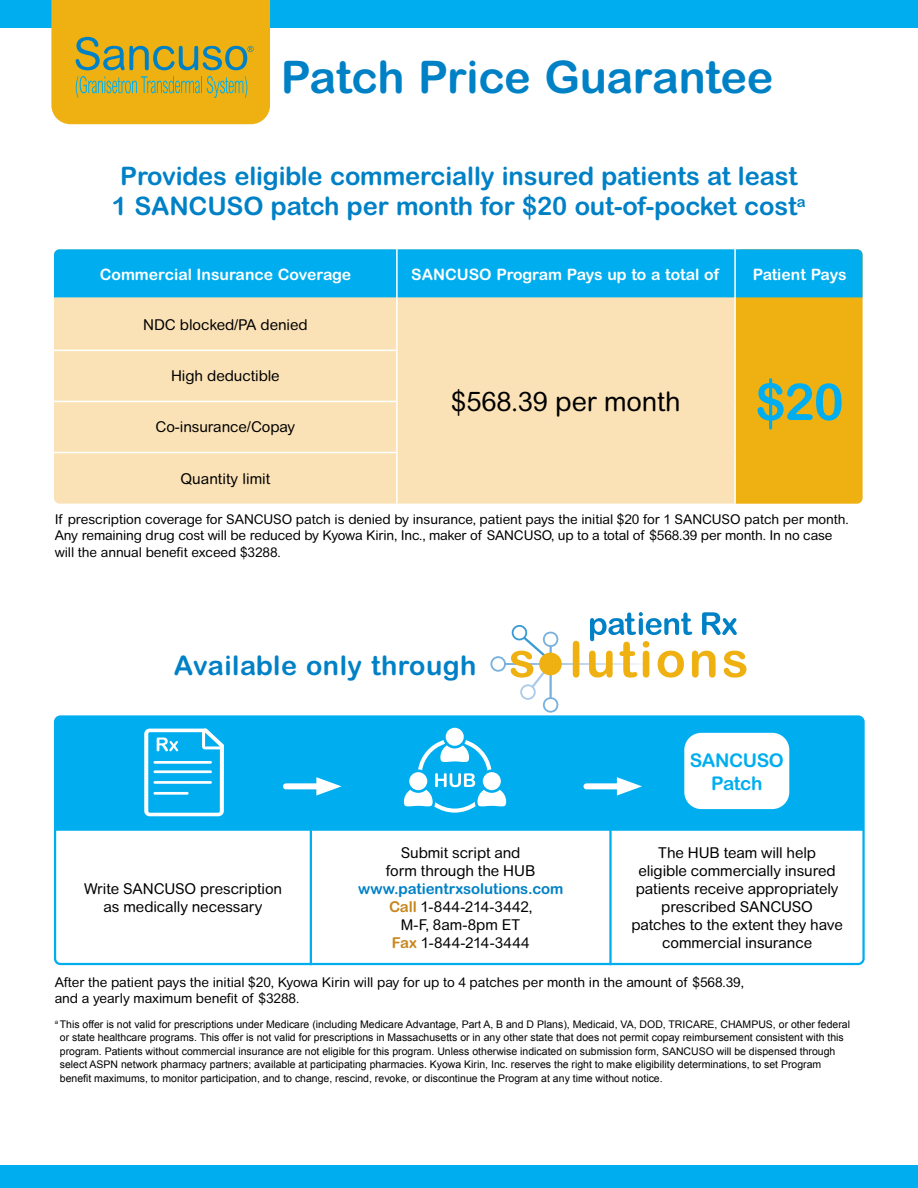
<style>
.page{position:relative;width:918px;height:1188px;background:#fff}
.page>*{position:absolute;margin:0;border:0;box-sizing:border-box;transform-origin:0 0}
.t1{font:700 51px "Arial Rounded MT Std";color:#00aeef}
.t2{font:700 45px "Arial Rounded MT Std";letter-spacing:-.01em;color:#0081c6}
.t3{font:700 27px "Arial Rounded MT Std";letter-spacing:.02em;color:#0081c6}
.t4{font:27px "Arial Rounded MT Std";letter-spacing:-.005em;color:#000}
.t5{font:700 25.5px/30px "Arial Rounded MT Std";letter-spacing:-.005em;color:#0081c6;text-align:center}
.t6{font:700 18.9px/23px "Arial Rounded MT Std";letter-spacing:-.02em;color:#00aeef;text-align:center}
.t7{font:700 15.75px "Arial Rounded MT Std";color:#fff}
.t8{font:15px/18px "Arial Rounded MT Std";letter-spacing:-.005em;color:#000;text-align:center}
.t9{font:15px/18px "Arial Rounded MT Std";letter-spacing:.015em;color:#000;text-align:center}
.t10{font:13.5px/16.2px "Arial Rounded MT Std";letter-spacing:-.005em;color:#000}
.t11{font:10.5px/13.5px "Arial";color:#000}
.s1{font-weight:700;color:#0081c6}
.s2{font-weight:700;color:#c8871e}
</style>
<div class="page">
<div style="left:57px;top:718px;width:805px;height:113px;background:#00aeef"></div>
<svg style="left:506px;top:663px;width:83px;height:2px"></svg>
<div style="left:512px;top:625px;width:15px;height:15px;border:2px solid #399bd4;border-radius:50%"></div>
<div style="left:490px;top:656px;width:16px;height:16px;border:2px solid #78b1de;border-radius:50%"></div>
<svg style="left:511px;top:629px;width:50px;height:84px"></svg>
<svg style="left:573px;top:641px;width:6px;height:37px"></svg>
<svg style="left:589px;top:612px;width:157px;height:66px"></svg>
<div style="left:54px;top:715px;width:811px;height:250px;border:2px solid #00aeef;border-radius:5px"></div>
<svg style="left:54px;top:249px;width:808px;height:255px;background:#c9d2ac"></svg>
<svg style="left:144px;top:729px;width:80px;height:87px"></svg>
<div style="left:446px;top:728px;width:18px;height:18px;background:#fff;border-radius:50%"></div>
<svg style="left:404px;top:740px;width:102px;height:73px"></svg>
<div style="left:684px;top:733px;width:105px;height:76px;background:#fff;border-radius:17px"></div>
<hr style="left:310px;top:823px;width:2px;height:142px;background:#00aeef">
<hr style="left:609px;top:823px;width:3px;height:142px;background:#00aeef">
<div style="left:0;top:1166px;width:918px;height:22px;background:#00aeef"></div>
<div style="left:0;top:0;width:918px;height:27px;background:#00aeef"></div>
<svg style="left:51px;top:0;width:219px;height:124px;background:#d9ae23"></svg>
<div style="left:286px;top:783px;width:41px;height:6px;background:#fff"></div>
<svg style="left:316px;top:777px;width:26px;height:19px"></svg>
<div style="left:586px;top:783px;width:41px;height:6px;background:#fff"></div>
<svg style="left:617px;top:777px;width:25px;height:19px"></svg>
<hr style="left:396px;top:249px;width:2px;height:50px;background:#fff">
<hr style="left:734px;top:249px;width:2px;height:50px;background:#fff">
<hr style="left:734px;top:299px;width:2px;height:51px;background:#fff">
<hr style="left:734px;top:350px;width:2px;height:51px;background:#fff">
<hr style="left:734px;top:401px;width:2px;height:52px;background:#fff">
<hr style="left:734px;top:453px;width:2px;height:51px;background:#fff">
<hr style="left:396px;top:299px;width:2px;height:51px;background:#fff">
<hr style="left:396px;top:453px;width:2px;height:51px;background:#fff">
<hr style="left:54px;top:350px;width:344px;height:1px;background:#fff">
<hr style="left:396px;top:351px;width:2px;height:50px;background:#fff">
<hr style="left:396px;top:402px;width:2px;height:50px;background:#fff">
<hr style="left:54px;top:452px;width:344px;height:1px;background:#fff">
<hr style="left:54px;top:401px;width:344px;height:1px;background:#fff">
<h2 class="t2" style="left:281px;top:50px;width:494px">Patch Price Guarantee</h2>
<h3 class="t5" style="left:112px;top:161px;width:695px">Provides eligible commercially insured patients at least<br>1 SANCUSO patch per month for $20 out-of-pocket cost<sup>a</sup></h3>
<h3 class="t7" style="left:100px;top:265px;width:253px">Commercial Insurance Coverage</h3>
<h3 class="t7" style="left:411px;top:265px;width:309px">SANCUSO Program Pays up to a total of</h3>
<h3 class="t7" style="left:753px;top:265px;width:95px">Patient Pays</h3>
<h3 class="t8" style="left:143px;top:316px;width:166px">NDC blocked/PA denied</h3>
<h3 class="t8" style="left:171px;top:367px;width:110px">High deductible</h3>
<h3 class="t8" style="left:156px;top:418px;width:141px">Co-insurance/Copay</h3>
<h3 class="t8" style="left:181px;top:469px;width:91px">Quantity limit</h3>
<h3 class="t4" style="left:451px;top:386px;width:231px">$568.39 per month</h3>
<h1 class="t1" style="left:756px;top:372px;width:90px">$20</h1>
<p class="t10" style="left:55px;top:511px;width:796px">If prescription coverage for SANCUSO patch is denied by insurance, patient pays the initial $20 for 1 SANCUSO patch per month.<br>Any remaining drug cost will be reduced by Kyowa Kirin, Inc., maker of SANCUSO, up to a total of $568.39 per month. In no case will the annual benefit exceed $3288.</p>
<h3 class="t3" style="left:174px;top:649px;width:304px">Available only through</h3>
<h3 class="t8" style="left:84px;top:880px;width:200px">Write SANCUSO prescription as medically necessary</h3>
<h3 class="t8" style="left:386px;top:844px;width:151px">Submit script and form through the HUB</h3>
<h3 class="t9" style="left:358px;top:880px;width:207px"><span class="s1">www.patientrxsolutions.com<br></span><span class="s2">Call</span> 1-844-214-3442,<br>M-F, 8am-8pm ET<br><span class="s2">Fax</span> 1-844-214-3444</h3>
<h3 class="t6" style="left:690px;top:749px;width:96px">SANCUSO<br>Patch</h3>
<h3 class="t8" style="left:632px;top:844px;width:213px">The HUB team will help<br>eligible commercially insured patients receive appropriately prescribed SANCUSO<br>patches to the extent they have commercial insurance</h3>
<p class="t10" style="left:55px;top:974px;width:691px">After the patient pays the initial $20, Kyowa Kirin will pay for up to 4 patches per month in the amount of $568.39, and a yearly maximum benefit of $3288.</p>
<p class="t11" style="left:60px;top:1017px;width:792px;text-indent:-5px"><sup>a</sup> This offer is not valid for prescriptions under Medicare (including Medicare Advantage, Part A, B and D Plans), Medicaid, VA, DOD, TRICARE, CHAMPUS, or other federal or state healthcare programs. This offer is not valid for prescriptions in Massachusetts or in any other state that does not permit copay reimbursement consistent with this program. Patients without commercial insurance are not eligible for this program. Unless otherwise indicated on submission form, SANCUSO will be dispensed through select ASPN network pharmacy partners; available at participating pharmacies. Kyowa Kirin, Inc. reserves the right to make eligibility determinations, to set Program benefit maximums, to monitor participation, and to change, rescind, revoke, or discontinue the Program at any time without notice.</p>
</div>
